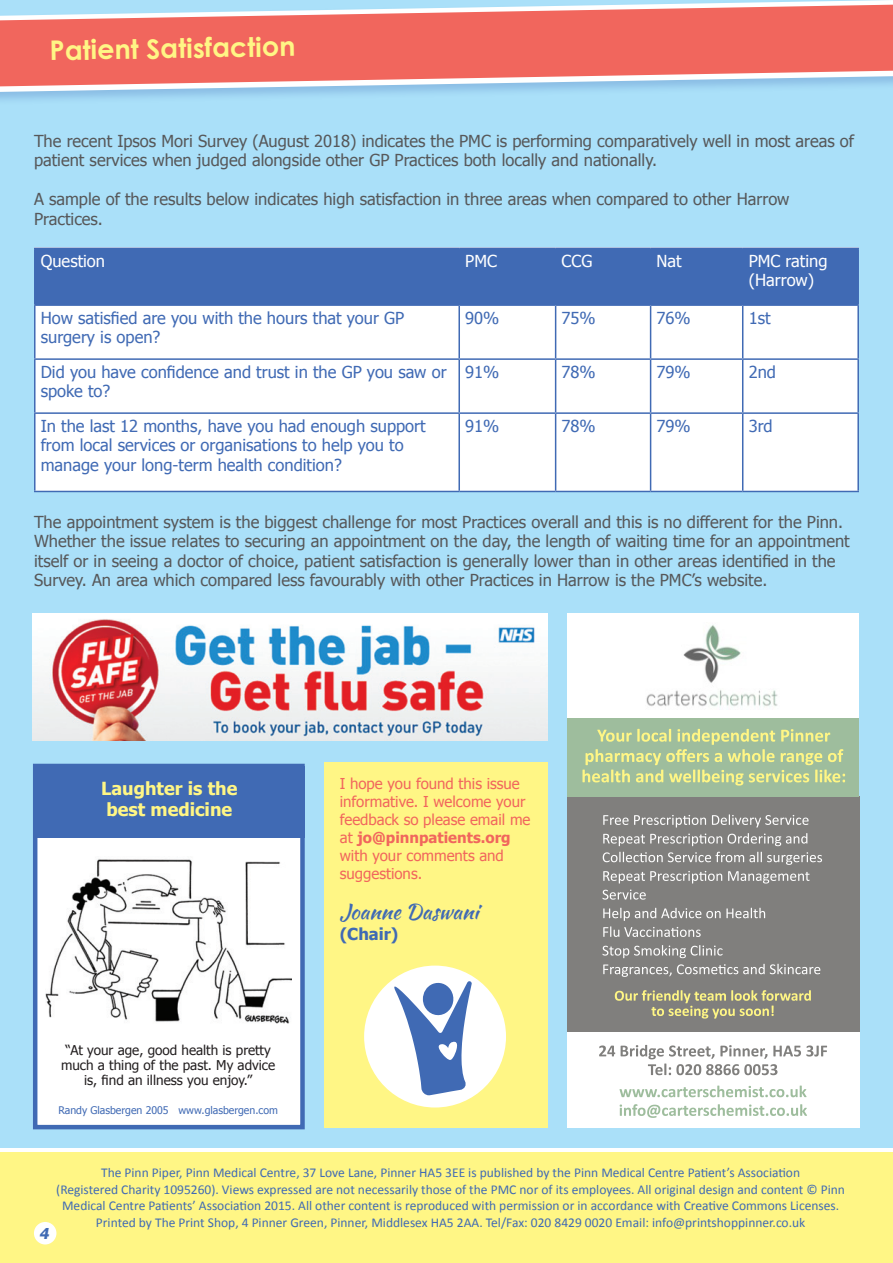
<style>
.page{position:relative;width:893px;height:1263px;background:#aae0f9}
.page>*{position:absolute;margin:0;border:0;box-sizing:border-box;transform-origin:0 0}
.t1{font:700 27px "Century Gothic";color:#fff685}
.t2{font:21px "Kaushan Script";color:#406ab4}
.t3{font:700 18px "Tahoma";color:#fff685}
.t4{font:16.5px/19.5px "Tahoma";color:#57585a}
.t5{font:16.5px/19.5px "Tahoma";color:#406ab4}
.t6{font:16.5px/19.5px "Tahoma";color:#fff}
.t7{font:700 16.5px "Tahoma";color:#406ab4}
.t8{font:15px/18px "Tahoma";color:#f1665d}
.t9{font:700 15px "Tahoma";color:#f1665d}
.t10{font:italic 700 15px "Tahoma";color:#406ab4}
.t11{font:13.5px "Calibri";color:#406ab4}
.t12{font:13.5px/15px "Tahoma";color:#231f20;text-align:center}
.t13{font:10.5px "Tahoma";color:#406ab4}
.s1{font-weight:400}
</style>
<div class="page">
<svg style="left:0;top:1148px;width:893px;height:5px;background:#fffde6"></svg>
<div style="left:0;top:1153px;width:893px;height:110px;background:#fff685"></div>
<div style="left:0;top:0;width:893px;height:106px;background:#406ab4;opacity:.3"></div>
<svg style="left:0;top:0;width:893px;height:92px"></svg>
<svg style="left:0;top:5px;width:893px;height:81px;background:#eb7e79"></svg>
<div style="left:34px;top:1222px;width:22px;height:22px;background:#fff;border-radius:50%"></div>
<div style="left:567px;top:1032px;width:292px;height:96px;background:#fff"></div>
<div style="left:567px;top:796px;width:292px;height:236px;background:#807f7d"></div>
<div style="left:567px;top:613px;width:292px;height:106px;background:#fff"></div>
<img style="left:646px;top:625px;width:132px;height:82px">
<div style="left:567px;top:718px;width:292px;height:78px;background:#9ebd9d"></div>
<svg style="left:582px;top:729px;width:263px;height:56px"></svg>
<svg style="left:603px;top:964px;width:217px;height:13px"></svg>
<svg style="left:602px;top:945px;width:120px;height:13px"></svg>
<svg style="left:603px;top:908px;width:162px;height:29px"></svg>
<svg style="left:602px;top:889px;width:44px;height:11px"></svg>
<svg style="left:603px;top:871px;width:206px;height:12px"></svg>
<svg style="left:603px;top:852px;width:219px;height:13px"></svg>
<svg style="left:603px;top:833px;width:204px;height:13px"></svg>
<svg style="left:603px;top:814px;width:206px;height:13px"></svg>
<svg style="left:615px;top:990px;width:196px;height:28px"></svg>
<svg style="left:620px;top:1104px;width:187px;height:14px"></svg>
<svg style="left:619px;top:1085px;width:188px;height:12px"></svg>
<svg style="left:599px;top:1045px;width:228px;height:30px"></svg>
<div style="left:33px;top:764px;width:272px;height:365px;background:#fff;border:4px solid #406ab4"></div>
<div style="left:34px;top:766px;width:271px;height:72px;background:#406ab4"></div>
<div style="left:324px;top:763px;width:223px;height:365px;background:#fff685"></div>
<div style="left:364px;top:965px;width:142px;height:142px;background:#fff;border-radius:50%"></div>
<svg style="left:394px;top:981px;width:78px;height:114px"></svg>
<img style="left:45px;top:859px;width:247px;height:165px">
<div style="left:34px;top:248px;width:825px;height:244px;background:#fff"></div>
<div style="left:36px;top:249px;width:821px;height:55px;background:#406ab4"></div>
<hr style="left:34px;top:306px;width:2px;height:52px;background:#406ab4">
<hr style="left:458px;top:306px;width:2px;height:52px;background:#406ab4">
<hr style="left:555px;top:306px;width:1px;height:52px;background:#406ab4">
<hr style="left:650px;top:306px;width:1px;height:52px;background:#406ab4">
<hr style="left:742px;top:306px;width:1px;height:52px;background:#406ab4">
<hr style="left:857px;top:306px;width:2px;height:52px;background:#406ab4">
<hr style="left:34px;top:358px;width:425px;height:2px;background:#406ab4">
<hr style="left:34px;top:360px;width:2px;height:52px;background:#406ab4">
<hr style="left:459px;top:358px;width:97px;height:2px;background:#406ab4">
<hr style="left:458px;top:360px;width:2px;height:52px;background:#406ab4">
<hr style="left:556px;top:358px;width:95px;height:2px;background:#406ab4">
<hr style="left:555px;top:360px;width:1px;height:52px;background:#406ab4">
<hr style="left:651px;top:358px;width:92px;height:2px;background:#406ab4">
<hr style="left:650px;top:360px;width:1px;height:52px;background:#406ab4">
<hr style="left:743px;top:358px;width:116px;height:2px;background:#406ab4">
<hr style="left:742px;top:360px;width:1px;height:52px;background:#406ab4">
<hr style="left:857px;top:360px;width:2px;height:52px;background:#406ab4">
<hr style="left:34px;top:412px;width:425px;height:2px;background:#406ab4">
<hr style="left:34px;top:414px;width:2px;height:77px;background:#406ab4">
<hr style="left:459px;top:412px;width:97px;height:2px;background:#406ab4">
<hr style="left:458px;top:414px;width:2px;height:77px;background:#406ab4">
<hr style="left:556px;top:412px;width:95px;height:2px;background:#406ab4">
<hr style="left:555px;top:414px;width:1px;height:77px;background:#406ab4">
<hr style="left:651px;top:412px;width:92px;height:2px;background:#406ab4">
<hr style="left:650px;top:414px;width:1px;height:77px;background:#406ab4">
<hr style="left:743px;top:412px;width:116px;height:2px;background:#406ab4">
<hr style="left:742px;top:414px;width:1px;height:77px;background:#406ab4">
<hr style="left:857px;top:414px;width:2px;height:77px;background:#406ab4">
<hr style="left:34px;top:491px;width:425px;height:1px;background:#406ab4">
<hr style="left:459px;top:491px;width:97px;height:1px;background:#406ab4">
<hr style="left:556px;top:491px;width:95px;height:1px;background:#406ab4">
<hr style="left:651px;top:491px;width:92px;height:1px;background:#406ab4">
<hr style="left:743px;top:491px;width:116px;height:1px;background:#406ab4">
<hr style="left:34px;top:248px;width:425px;height:1px;background:#406ab4">
<hr style="left:34px;top:249px;width:2px;height:55px;background:#406ab4">
<hr style="left:459px;top:248px;width:97px;height:1px;background:#406ab4">
<hr style="left:458px;top:249px;width:2px;height:55px;background:#406ab4">
<hr style="left:556px;top:248px;width:95px;height:1px;background:#406ab4">
<hr style="left:555px;top:249px;width:1px;height:55px;background:#406ab4">
<hr style="left:651px;top:248px;width:92px;height:1px;background:#406ab4">
<hr style="left:650px;top:249px;width:1px;height:55px;background:#406ab4">
<hr style="left:743px;top:248px;width:116px;height:1px;background:#406ab4">
<hr style="left:742px;top:249px;width:1px;height:55px;background:#406ab4">
<hr style="left:857px;top:249px;width:2px;height:55px;background:#406ab4">
<hr style="left:34px;top:304px;width:425px;height:2px;background:#406ab4">
<hr style="left:459px;top:304px;width:97px;height:2px;background:#406ab4">
<hr style="left:556px;top:304px;width:95px;height:2px;background:#406ab4">
<hr style="left:651px;top:304px;width:92px;height:2px;background:#406ab4">
<hr style="left:743px;top:304px;width:116px;height:2px;background:#406ab4">
<img style="left:33px;top:613px;width:514px;height:128px">
<p class="t1" style="left:49px;top:33px;width:247px;rotate:-1deg">Patient Satisfaction</p>
<p class="t4" style="left:34px;top:130px;width:822px">The recent Ipsos Mori Survey (August 2018) indicates the PMC is performing comparatively well in most areas of patient services when judged alongside other GP Practices both locally and nationally.</p>
<p class="t4" style="left:34px;top:189px;width:757px">A sample of the results below indicates high satisfaction in three areas when compared to other Harrow<br>Practices.</p>
<p class="t6" style="left:41px;top:250px;width:66px">Question</p>
<p class="t6" style="left:465px;top:250px;width:33px">PMC</p>
<p class="t6" style="left:562px;top:250px;width:32px">CCG</p>
<p class="t6" style="left:657px;top:250px;width:27px">Nat</p>
<p class="t6" style="left:749px;top:250px;width:80px">PMC rating (Harrow)</p>
<p class="t5" style="left:41px;top:307px;width:365px">How satisfied are you with the hours that your GP surgery is open?</p>
<p class="t5" style="left:465px;top:307px;width:36px">90%</p>
<p class="t5" style="left:562px;top:307px;width:36px">75%</p>
<p class="t5" style="left:657px;top:307px;width:36px">76%</p>
<p class="t5" style="left:749px;top:307px;width:23px">1st</p>
<p class="t5" style="left:41px;top:361px;width:407px">Did you have confidence and trust in the GP you saw or spoke to?</p>
<p class="t5" style="left:465px;top:361px;width:36px">91%</p>
<p class="t5" style="left:562px;top:361px;width:36px">78%</p>
<p class="t5" style="left:657px;top:361px;width:36px">79%</p>
<p class="t5" style="left:749px;top:361px;width:29px">2nd</p>
<p class="t5" style="left:41px;top:415px;width:386px">In the last 12 months, have you had enough support from local services or organisations to help you to manage your long-term health condition?</p>
<p class="t5" style="left:465px;top:415px;width:36px">91%</p>
<p class="t5" style="left:562px;top:415px;width:36px">78%</p>
<p class="t5" style="left:657px;top:415px;width:36px">79%</p>
<p class="t5" style="left:749px;top:415px;width:25px">3rd</p>
<p class="t4" style="left:34px;top:511px;width:817px">The appointment system is the biggest challenge for most Practices overall and this is no different for the Pinn.<br>Whether the issue relates to securing an appointment on the day, the length of waiting time for an appointment itself or in seeing a doctor of choice, patient satisfaction is generally lower than in other areas identified in the Survey. An area which compared less favourably with other Practices in Harrow is the PMC’s website.</p>
<p class="t3" style="left:101px;top:776px;width:138px">Laughter is the</p>
<p class="t3" style="left:106px;top:797px;width:127px">best medicine</p>
<p class="t12" style="left:61px;top:1042px;width:216px">“At your age, good health is pretty much a thing of the past. My advice</p>
<p class="t12" style="left:84px;top:1072px;width:169px">is, find an illness you enjoy.”</p>
<p class="t13" style="left:58px;top:1103px;width:221px">Randy Glasbergen 2005 www.glasbergen.com</p>
<p class="t8" style="left:340px;top:774px;width:192px">I hope you found this issue informative. I welcome your feedback so please email me</p>
<p class="t9" style="left:340px;top:827px;width:172px"><span class="s1">at</span> jo@pinnpatients.org</p>
<p class="t8" style="left:340px;top:846px;width:166px">with your comments and suggestions.</p>
<p class="t2" style="left:340px;top:896px;width:140px">Joanne Daswani</p>
<p class="t7" style="left:340px;top:922px;width:60px">(Chair)</p>
<p class="t11" style="left:101px;top:1164px;width:700px">The Pinn Piper, Pinn Medical Centre, 37 Love Lane, Pinner HA5 3EE is published by the Pinn Medical Centre Patient’s Association</p>
<p class="t11" style="left:56px;top:1181px;width:790px">(Registered Charity 1095260). Views expressed are not necessarily those of the PMC nor of its employees. All original design and content © Pinn</p>
<p class="t11" style="left:62px;top:1197px;width:779px">Medical Centre Patients’ Association 2015. All other content is reproduced with permission or in accordance with Creative Commons Licenses.</p>
<p class="t11" style="left:96px;top:1214px;width:711px">Printed by The Print Shop, 4 Pinner Green, Pinner, Middlesex HA5 2AA. Tel/Fax: 020 8429 0020 Email: info@printshoppinner.co.uk</p>
<p class="t10" style="left:39px;top:1223px;width:14px">4</p>
</div>
